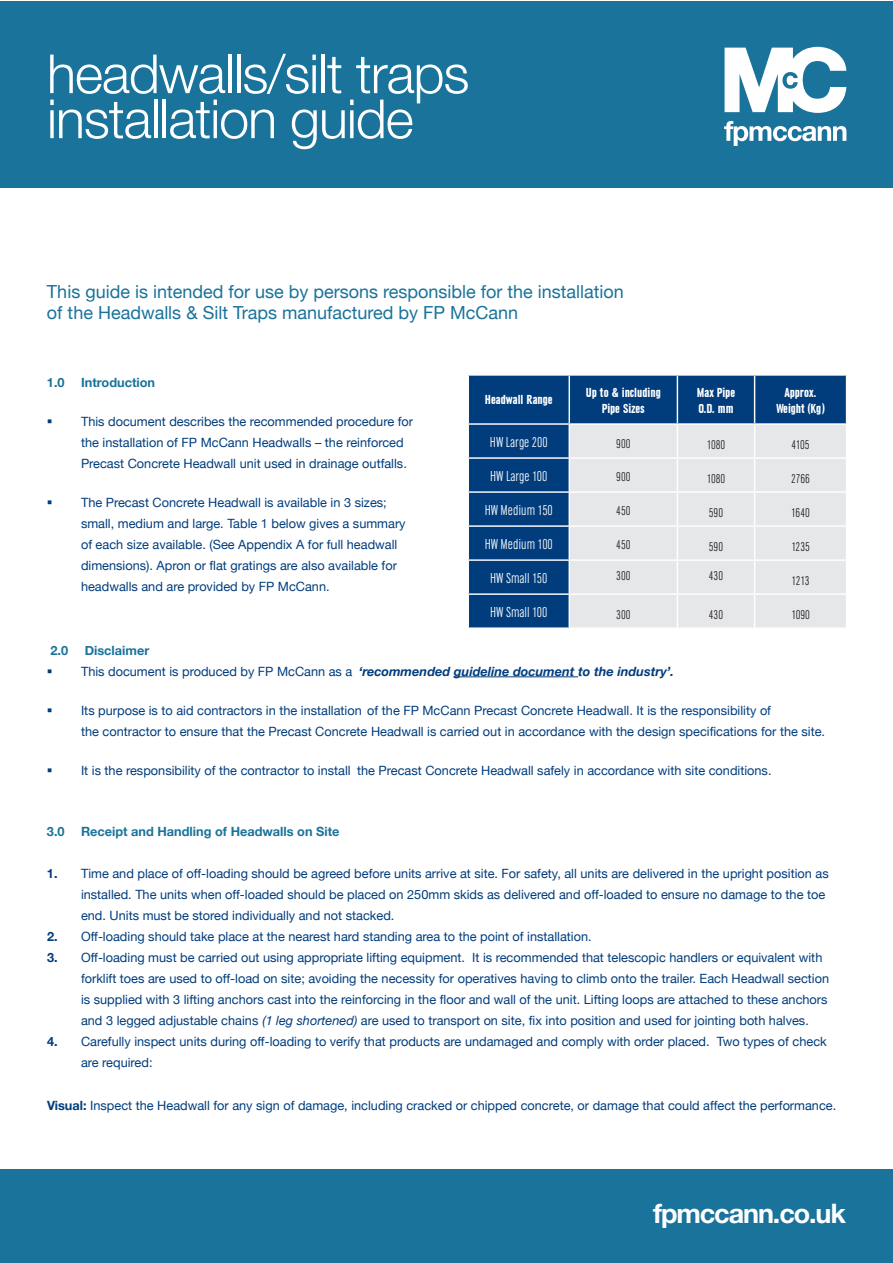
<style>
.page{position:relative;width:893px;height:1263px;background:#fff}
.page>*{position:absolute;margin:0;border:0;box-sizing:border-box;transform-origin:0 0}
.t1{font:300 54px/45px "Helvetica Neue";letter-spacing:-.02em;color:#fff}
.t2{font:700 27px "Helvetica Neue LT Std";letter-spacing:-.04em;color:#fff}
.t3{font:18px/21.6px "Helvetica Neue";color:#19739b}
.t4{font:15px "URW Grotesk E Ligh Cond";color:#fff}
.t5{font:700 13.5px/16.2px "URW Grotesk Con";color:#fff;text-align:center}
.t6{font:13.5px "URW Grotesk E Ligh Cond";color:#231f20}
.t7{font:12.75px/21px "Helvetica Neue";color:#013d7d}
.t8{font:italic 700 12.75px/21px "Helvetica Neue";color:#013d7d}
.t9{font:700 12.75px "Helvetica Neue";color:#19739b}
.s1{font-style:normal;color:#19739b}
.s2{font-weight:400;font-style:normal}
.s3{font-weight:700}
.s4{font-style:italic}
</style>
<div class="page">
<div style="left:0;top:1169px;width:892px;height:94px;background:#19739b"></div>
<div style="left:0;top:1px;width:892px;height:186px;background:#19739b"></div>
<svg style="left:724px;top:121px;width:122px;height:25px"></svg>
<svg style="left:725px;top:47px;width:121px;height:66px"></svg>
<hr style="left:454px;top:676px;width:124px;height:1px;background:#013d7d">
<div style="left:469px;top:376px;width:377px;height:251px;background:#013d7d"></div>
<div style="left:570px;top:425px;width:276px;height:202px;background:#e6e7e9"></div>
<hr style="left:569px;top:376px;width:1px;height:47px;background:#fff">
<hr style="left:677px;top:376px;width:1px;height:47px;background:#fff">
<hr style="left:754px;top:376px;width:1px;height:47px;background:#fff">
<hr style="left:467px;top:423px;width:102px;height:2px;background:#fff">
<hr style="left:569px;top:423px;width:108px;height:2px;background:#fff">
<hr style="left:569px;top:425px;width:1px;height:32px;background:#fff">
<hr style="left:677px;top:423px;width:78px;height:2px;background:#fff">
<hr style="left:677px;top:425px;width:1px;height:32px;background:#fff">
<hr style="left:755px;top:423px;width:92px;height:2px;background:#fff">
<hr style="left:754px;top:425px;width:1px;height:32px;background:#fff">
<hr style="left:467px;top:457px;width:102px;height:2px;background:#fff">
<hr style="left:569px;top:457px;width:108px;height:2px;background:#fff">
<hr style="left:569px;top:459px;width:1px;height:32px;background:#fff">
<hr style="left:677px;top:457px;width:78px;height:2px;background:#fff">
<hr style="left:677px;top:459px;width:1px;height:32px;background:#fff">
<hr style="left:755px;top:457px;width:92px;height:2px;background:#fff">
<hr style="left:754px;top:459px;width:1px;height:32px;background:#fff">
<hr style="left:467px;top:491px;width:102px;height:2px;background:#fff">
<hr style="left:569px;top:491px;width:108px;height:2px;background:#fff">
<hr style="left:569px;top:493px;width:1px;height:32px;background:#fff">
<hr style="left:677px;top:491px;width:78px;height:2px;background:#fff">
<hr style="left:677px;top:493px;width:1px;height:32px;background:#fff">
<hr style="left:755px;top:491px;width:92px;height:2px;background:#fff">
<hr style="left:754px;top:493px;width:1px;height:32px;background:#fff">
<hr style="left:467px;top:525px;width:102px;height:2px;background:#fff">
<hr style="left:569px;top:525px;width:108px;height:2px;background:#fff">
<hr style="left:569px;top:527px;width:1px;height:32px;background:#fff">
<hr style="left:677px;top:525px;width:78px;height:2px;background:#fff">
<hr style="left:677px;top:527px;width:1px;height:32px;background:#fff">
<hr style="left:755px;top:525px;width:92px;height:2px;background:#fff">
<hr style="left:754px;top:527px;width:1px;height:32px;background:#fff">
<hr style="left:467px;top:559px;width:102px;height:2px;background:#fff">
<hr style="left:569px;top:559px;width:108px;height:2px;background:#fff">
<hr style="left:569px;top:561px;width:1px;height:32px;background:#fff">
<hr style="left:677px;top:559px;width:78px;height:2px;background:#fff">
<hr style="left:677px;top:561px;width:1px;height:32px;background:#fff">
<hr style="left:755px;top:559px;width:92px;height:2px;background:#fff">
<hr style="left:754px;top:561px;width:1px;height:32px;background:#fff">
<hr style="left:467px;top:593px;width:102px;height:2px;background:#fff">
<hr style="left:569px;top:593px;width:108px;height:2px;background:#fff">
<hr style="left:569px;top:595px;width:1px;height:32px;background:#fff">
<hr style="left:677px;top:593px;width:78px;height:2px;background:#fff">
<hr style="left:677px;top:595px;width:1px;height:32px;background:#fff">
<hr style="left:755px;top:593px;width:92px;height:2px;background:#fff">
<hr style="left:754px;top:595px;width:1px;height:32px;background:#fff">
<h1 class="t1" style="left:47px;top:50px;width:424px">headwalls/silt traps installation guide</h1>
<h3 class="t3" style="left:47px;top:280px;width:578px">This guide is intended for use by persons responsible for the installation of the Headwalls &amp; Silt Traps manufactured by FP McCann</h3>
<p class="t9" style="left:47px;top:374px;width:19px">1.0</p>
<p class="t9" style="left:81px;top:374px;width:76px">Introduction</p>
<p class="t7" style="left:81px;top:411px;width:334px">This document describes the recommended procedure for the installation of FP McCann Headwalls – the reinforced<br>Precast Concrete Headwall unit used in drainage outfalls.</p>
<p class="t7" style="left:81px;top:492px;width:326px">The Precast Concrete Headwall is available in 3 sizes; small, medium and large. Table 1 below gives a summary of each size available. (See Appendix A for full headwall dimensions). Apron or flat gratings are also available for headwalls and are provided by FP McCann.</p>
<p class="t5" style="left:485px;top:389px;width:69px">Headwall Range</p>
<p class="t5" style="left:586px;top:382px;width:76px">Up to &amp; including<br>Pipe Sizes</p>
<p class="t5" style="left:697px;top:382px;width:40px;text-align:left">Max Pipe<br>O.D. mm</p>
<p class="t5" style="left:776px;top:382px;width:50px">Approx.<br>Weight (Kg)</p>
<p class="t4" style="left:490px;top:434px;width:59px">HW Large 200</p>
<p class="t6" style="left:616px;top:436px;width:16px">900</p>
<p class="t6" style="left:707px;top:437px;width:20px">1080</p>
<p class="t6" style="left:792px;top:437px;width:20px">4105</p>
<p class="t4" style="left:490px;top:468px;width:59px">HW Large 100</p>
<p class="t6" style="left:616px;top:470px;width:16px">900</p>
<p class="t6" style="left:707px;top:471px;width:20px">1080</p>
<p class="t6" style="left:791px;top:471px;width:20px">2766</p>
<p class="t4" style="left:485px;top:502px;width:70px">HW Medium 150</p>
<p class="t6" style="left:616px;top:504px;width:16px">450</p>
<p class="t6" style="left:709px;top:505px;width:16px">590</p>
<p class="t6" style="left:791px;top:505px;width:20px">1640</p>
<p class="t4" style="left:485px;top:536px;width:70px">HW Medium 100</p>
<p class="t6" style="left:616px;top:538px;width:16px">450</p>
<p class="t6" style="left:709px;top:539px;width:16px">590</p>
<p class="t6" style="left:791px;top:539px;width:20px">1235</p>
<p class="t4" style="left:490px;top:570px;width:59px">HW Small 150</p>
<p class="t6" style="left:616px;top:569px;width:16px">300</p>
<p class="t6" style="left:709px;top:569px;width:16px">430</p>
<p class="t6" style="left:792px;top:573px;width:19px">1213</p>
<p class="t4" style="left:490px;top:604px;width:59px">HW Small 100</p>
<p class="t6" style="left:616px;top:607px;width:16px">300</p>
<p class="t6" style="left:709px;top:607px;width:16px">430</p>
<p class="t6" style="left:791px;top:607px;width:20px">1090</p>
<p class="t9" style="left:51px;top:642px;width:19px">2.0</p>
<p class="t8" style="left:81px;top:639px;width:595px"><span class="s1">Disclaimer<br></span><span class="s2">This document is produced by FP McCann as a</span> ‘recommended guideline document to the industry’.</p>
<p class="t7" style="left:81px;top:700px;width:746px">Its purpose is to aid contractors in the installation of the FP McCann Precast Concrete Headwall. It is the responsibility of<br>the contractor to ensure that the Precast Concrete Headwall is carried out in accordance with the design specifications for the site.</p>
<p class="t7" style="left:81px;top:760px;width:692px">It is the responsibility of the contractor to install the Precast Concrete Headwall safely in accordance with site conditions.</p>
<p class="t9" style="left:47px;top:823px;width:19px">3.0</p>
<p class="t9" style="left:81px;top:823px;width:260px">Receipt and Handling of Headwalls on Site</p>
<p class="t7" style="left:81px;top:863px;width:749px;text-indent:-34px"><span class="s3">1.</span> Time and place of off-loading should be agreed before units arrive at site. For safety, all units are delivered in the upright position as installed. The units when off-loaded should be placed on 250mm skids as delivered and off-loaded to ensure no damage to the toe end. Units must be stored individually and not stacked.</p>
<p class="t7" style="left:47px;top:926px;width:546px"><span class="s3">2.</span> Off-loading should take place at the nearest hard standing area to the point of installation.</p>
<p class="t7" style="left:81px;top:947px;width:750px;text-indent:-34px"><span class="s3">3.</span> Off-loading must be carried out using appropriate lifting equipment. It is recommended that telescopic handlers or equivalent with forklift toes are used to off-load on site; avoiding the necessity for operatives having to climb onto the trailer. Each Headwall section is supplied with 3 lifting anchors cast into the reinforcing in the floor and wall of the unit. Lifting loops are attached to these anchors and 3 legged adjustable chains <span class="s4">(1 leg shortened)</span> are used to transport on site, fix into position and used for jointing both halves.</p>
<p class="t7" style="left:81px;top:1031px;width:747px;text-indent:-34px"><span class="s3">4.</span> Carefully inspect units during off-loading to verify that products are undamaged and comply with order placed. Two types of check are required:</p>
<p class="t7" style="left:47px;top:1094px;width:791px"><span class="s3">Visual:</span> Inspect the Headwall for any sign of damage, including cracked or chipped concrete, or damage that could affect the performance.</p>
<h2 class="t2" style="left:653px;top:1197px;width:194px">fpmccann.co.uk</h2>
</div>
